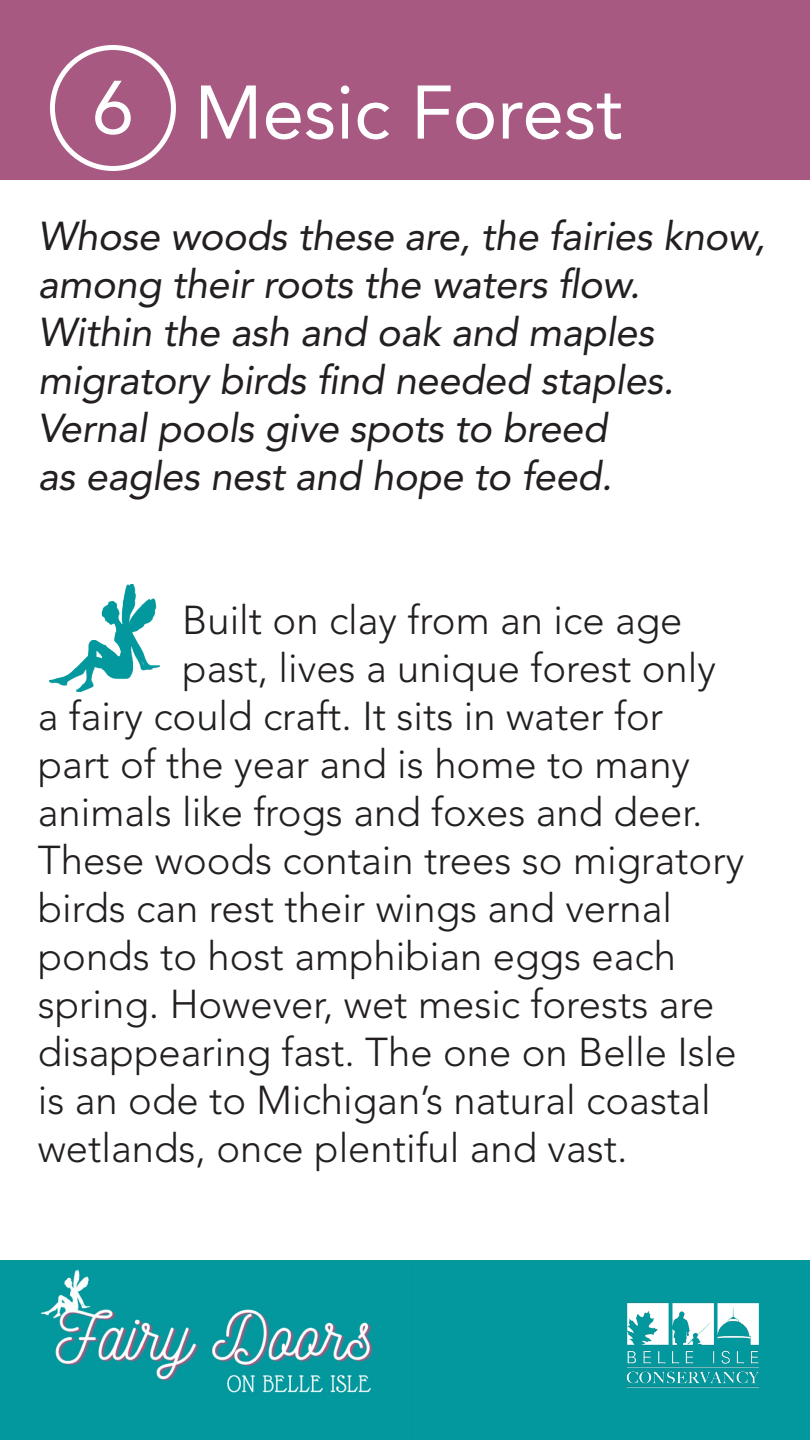
<style>
.page{position:relative;width:810px;height:1440px;background:#fff}
.page>*{position:absolute;margin:0;border:0;box-sizing:border-box;transform-origin:0 0}
.t1{font:75px "Avenir LT Std";color:#fff}
.t2{font:300 40px "Avenir LT Std";color:#231f20}
.t3{font:italic 40px/48px "Avenir LT Std";letter-spacing:-.01em;color:#231f20}
</style>
<div class="page">
<div style="left:0;top:0;width:810px;height:180px;background:#a75981"></div>
<div style="left:0;top:1260px;width:810px;height:180px;background:#03989e"></div>
<img style="left:41px;top:1269px;width:332px;height:124px">
<img style="left:626px;top:1302px;width:134px;height:86px">
<div style="left:50px;top:45px;width:126px;height:126px;border:5px solid #fff;border-radius:50%"></div>
<img style="left:50px;top:584px;width:110px;height:107px">
<p class="t1" style="left:92px;top:64px;width:43px">6</p>
<p class="t1" style="left:194px;top:69px;width:430px">Mesic Forest</p>
<p class="t3" style="left:38px;top:213px;width:729px">Whose woods these are, the fairies know, among their roots the waters flow.</p>
<p class="t3" style="left:38px;top:309px;width:618px">Within the ash and oak and maples</p>
<p class="t3" style="left:38px;top:357px;width:638px">migratory birds find needed staples.</p>
<p class="t3" style="left:38px;top:405px;width:571px">Vernal pools give spots to breed</p>
<p class="t3" style="left:38px;top:453px;width:576px">as eagles nest and hope to feed.</p>
<p class="t2" style="left:182px;top:597px;width:502px">Built on clay from an ice age</p>
<p class="t2" style="left:182px;top:645px;width:535px">past, lives a unique forest only</p>
<p class="t2" style="left:38px;top:693px;width:627px">a fairy could craft. It sits in water for</p>
<p class="t2" style="left:38px;top:741px;width:654px">part of the year and is home to many</p>
<p class="t2" style="left:38px;top:789px;width:666px">animals like frogs and foxes and deer.</p>
<p class="t2" style="left:38px;top:837px;width:708px">These woods contain trees so migratory</p>
<p class="t2" style="left:38px;top:885px;width:636px">birds can rest their wings and vernal</p>
<p class="t2" style="left:38px;top:933px;width:640px">ponds to host amphibian eggs each</p>
<p class="t2" style="left:38px;top:981px;width:678px">spring. However, wet mesic forests are</p>
<p class="t2" style="left:38px;top:1029px;width:700px">disappearing fast. The one on Belle Isle</p>
<p class="t2" style="left:38px;top:1077px;width:674px">is an ode to Michigan’s natural coastal</p>
<p class="t2" style="left:38px;top:1125px;width:591px">wetlands, once plentiful and vast.</p>
</div>
